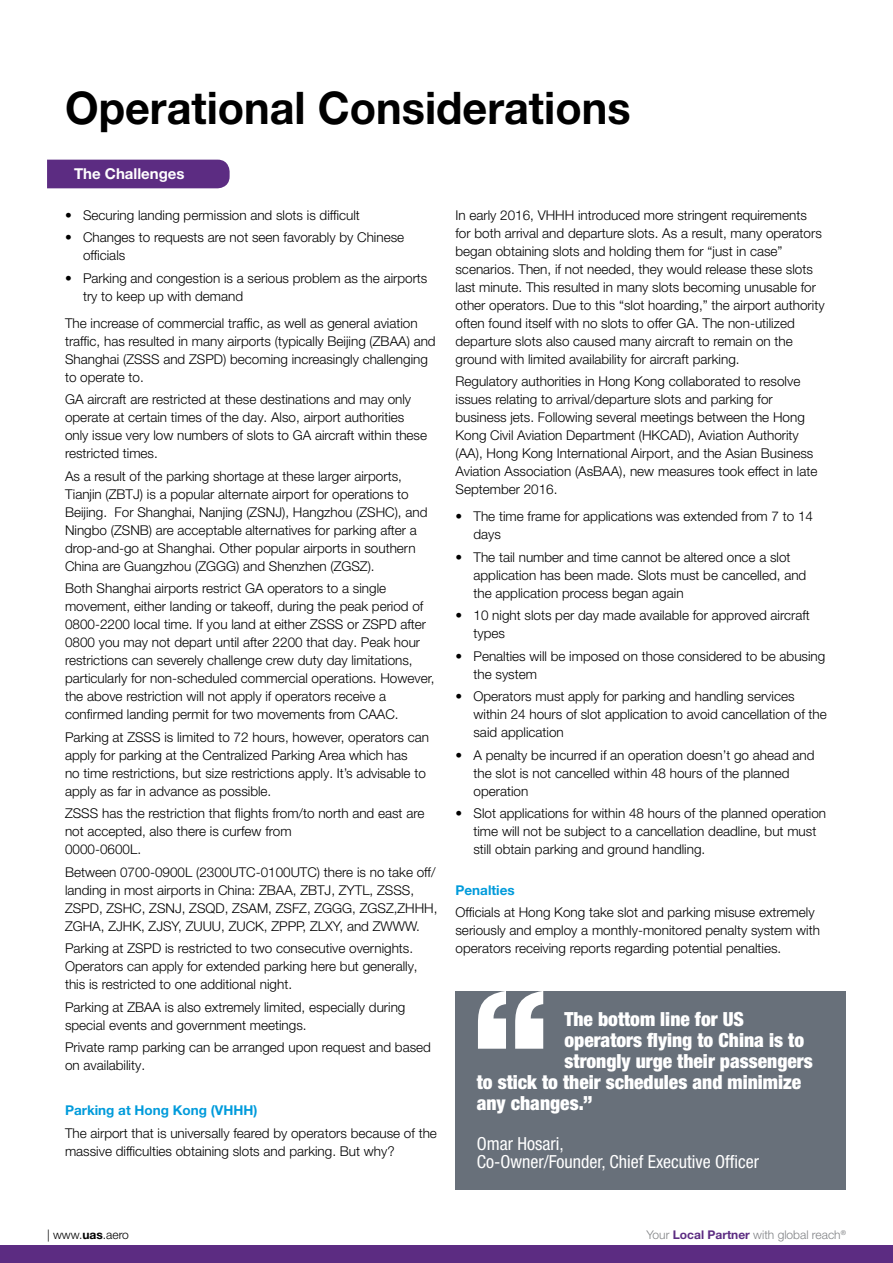
<style>
.page{position:relative;width:893px;height:1263px;background:#fff}
.page>*{position:absolute;margin:0;border:0;box-sizing:border-box;transform-origin:0 0}
.t1{font:700 45px "Helvetica Neue LT Pro";color:#000;scale:.96 1}
.t2{font:900 condensed 19.5px "Helvetica Neue LT Pro";color:#fff}
.t3{font:condensed 18px/18px "Helvetica Neue LT Pro";color:#fff}
.t4{font:700 15px "Helvetica Neue LT Pro";color:#fff}
.t5{font:300 13.5px/18px "Helvetica Neue LT Pro";color:#000}
.t6{font:700 13.5px "Helvetica Neue LT Pro";color:#009bdb}
.t7{font:300 12px "Helvetica Neue LT Pro";color:#808285}
.t8{font:300 12px "Helvetica Neue LT Pro";color:#000}
.s1{font-weight:700}
.s2{font-weight:700;color:#5c2c82}
</style>
<div class="page">
<div style="left:47px;top:160px;width:183px;height:28px;background:#5c2c82"></div>
<div style="left:455px;top:991px;width:391px;height:198px;background:#68707a"></div>
<svg style="left:478px;top:991px;width:65px;height:58px"></svg>
<div style="left:0;top:1245px;width:893px;height:18px;background:#5c2c82"></div>
<h1 class="t1" style="left:65px;top:79px;width:591px">Operational Considerations</h1>
<p class="t4" style="left:74px;top:165px;width:112px">The Challenges</p>
<p class="t5" style="left:65px;top:206px;width:296px">• Securing landing permission and slots is difficult</p>
<p class="t5" style="left:83px;top:228px;width:323px;text-indent:-18px">• Changes to requests are not seen favorably by Chinese officials</p>
<p class="t5" style="left:83px;top:269px;width:346px;text-indent:-18px">• Parking and congestion is a serious problem as the airports try to keep up with demand</p>
<p class="t5" style="left:65px;top:314px;width:372px">The increase of commercial traffic, as well as general aviation traffic, has resulted in many airports (typically Beijing (ZBAA) and Shanghai (ZSSS and ZSPD) becoming increasingly challenging to operate to.</p>
<p class="t5" style="left:65px;top:390px;width:364px">GA aircraft are restricted at these destinations and may only operate at certain times of the day. Also, airport authorities only issue very low numbers of slots to GA aircraft within these restricted times.</p>
<p class="t5" style="left:65px;top:467px;width:364px">As a result of the parking shortage at these larger airports, Tianjin (ZBTJ) is a popular alternate airport for operations to Beijing. For Shanghai, Nanjing (ZSNJ), Hangzhou (ZSHC), and Ningbo (ZSNB) are acceptable alternatives for parking after a drop-and-go at Shanghai. Other popular airports in southern China are Guangzhou (ZGGG) and Shenzhen (ZGSZ).</p>
<p class="t5" style="left:65px;top:579px;width:371px">Both Shanghai airports restrict GA operators to a single movement, either landing or takeoff, during the peak period of 0800-2200 local time. If you land at either ZSSS or ZSPD after 0800 you may not depart until after 2200 that day. Peak hour restrictions can severely challenge crew duty day limitations, particularly for non-scheduled commercial operations. However, the above restriction will not apply if operators receive a confirmed landing permit for two movements from CAAC.</p>
<p class="t5" style="left:65px;top:728px;width:365px">Parking at ZSSS is limited to 72 hours, however, operators can apply for parking at the Centralized Parking Area which has<br>no time restrictions, but size restrictions apply. It’s advisable to apply as far in advance as possible.</p>
<p class="t5" style="left:65px;top:804px;width:361px">ZSSS has the restriction that flights from/to north and east are not accepted, also there is curfew from<br>0000-0600L.</p>
<p class="t5" style="left:65px;top:863px;width:374px">Between 0700-0900L (2300UTC-0100UTC) there is no take off/ landing in most airports in China: ZBAA, ZBTJ, ZYTL, ZSSS, ZSPD, ZSHC, ZSNJ, ZSQD, ZSAM, ZSFZ, ZGGG, ZGSZ,ZHHH, ZGHA, ZJHK, ZJSY, ZUUU, ZUCK, ZPPP, ZLXY, and ZWWW.</p>
<p class="t5" style="left:65px;top:939px;width:354px">Parking at ZSPD is restricted to two consecutive overnights.<br>Operators can apply for extended parking here but generally, this is restricted to one additional night.</p>
<p class="t5" style="left:65px;top:998px;width:342px">Parking at ZBAA is also extremely limited, especially during special events and government meetings.</p>
<p class="t5" style="left:65px;top:1038px;width:367px">Private ramp parking can be arranged upon request and based on availability.</p>
<p class="t6" style="left:65px;top:1102px;width:194px">Parking at Hong Kong (VHHH)</p>
<p class="t5" style="left:65px;top:1124px;width:373px">The airport that is universally feared by operators because of the massive difficulties obtaining slots and parking. But why?</p>
<p class="t5" style="left:455px;top:206px;width:371px">In early 2016, VHHH introduced more stringent requirements for both arrival and departure slots. As a result, many operators began obtaining slots and holding them for “just in case” scenarios. Then, if not needed, they would release these slots last minute. This resulted in many slots becoming unusable for other operators. Due to this “slot hoarding,” the airport authority often found itself with no slots to offer GA. The non-utilized departure slots also caused many aircraft to remain on the ground with limited availability for aircraft parking.</p>
<p class="t5" style="left:455px;top:372px;width:363px">Regulatory authorities in Hong Kong collaborated to resolve issues relating to arrival/departure slots and parking for business jets. Following several meetings between the Hong Kong Civil Aviation Department (HKCAD), Aviation Authority (AA), Hong Kong International Airport, and the Asian Business Aviation Association (AsBAA), new measures took effect in late September 2016.</p>
<p class="t5" style="left:473px;top:507px;width:341px;text-indent:-18px">• The time frame for applications was extended from 7 to 14 days</p>
<p class="t5" style="left:473px;top:548px;width:334px;text-indent:-18px">• The tail number and time cannot be altered once a slot application has been made. Slots must be cancelled, and the application process began again</p>
<p class="t5" style="left:473px;top:606px;width:338px;text-indent:-18px">• 10 night slots per day made available for approved aircraft types</p>
<p class="t5" style="left:473px;top:647px;width:353px;text-indent:-18px">• Penalties will be imposed on those considered to be abusing the system</p>
<p class="t5" style="left:473px;top:687px;width:355px;text-indent:-18px">• Operators must apply for parking and handling services within 24 hours of slot application to avoid cancellation of the said application</p>
<p class="t5" style="left:473px;top:746px;width:343px;text-indent:-18px">• A penalty be incurred if an operation doesn’t go ahead and the slot is not cancelled within 48 hours of the planned operation</p>
<p class="t5" style="left:473px;top:804px;width:354px;text-indent:-18px">• Slot applications for within 48 hours of the planned operation time will not be subject to a cancellation deadline, but must still obtain parking and ground handling.</p>
<p class="t6" style="left:455px;top:881px;width:61px">Penalties</p>
<p class="t5" style="left:455px;top:903px;width:366px">Officials at Hong Kong take slot and parking misuse extremely seriously and employ a monthly-monitored penalty system with operators receiving reports regarding potential penalties.</p>
<h2 class="t2" style="left:564px;top:1008px;width:181px">The bottom line for US</h2>
<h2 class="t2" style="left:564px;top:1029px;width:241px">operators flying to China is to</h2>
<h2 class="t2" style="left:564px;top:1050px;width:250px">strongly urge their passengers</h2>
<h2 class="t2" style="left:477px;top:1071px;width:326px">to stick to their schedules and minimize</h2>
<h2 class="t2" style="left:477px;top:1092px;width:117px">any changes.”</h2>
<h3 class="t3" style="left:477px;top:1135px;width:284px">Omar Hosari,<br>Co-Owner/Founder, Chief Executive Officer</h3>
<p class="t8" style="left:47px;top:1227px;width:83px">| www.<span class="s1">uas</span>.aero</p>
<p class="t7" style="left:646px;top:1227px;width:201px">Your <span class="s2">Local Partner</span> with global reach<sup>®</sup></p>
</div>
